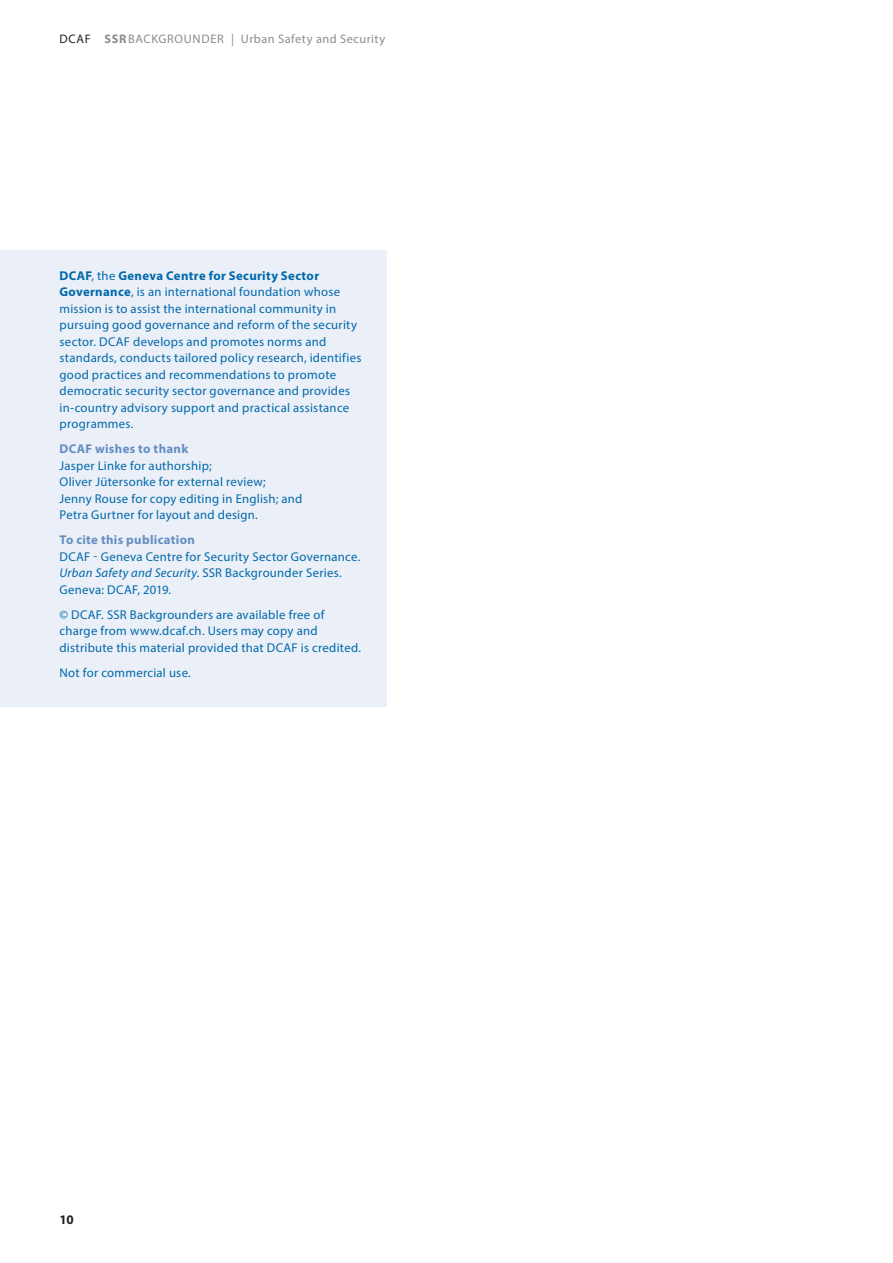
<style>
.page{position:relative;width:893px;height:1263px;background:#fff}
.page>*{position:absolute;margin:0;border:0;box-sizing:border-box;transform-origin:0 0}
.t1{font:700 13.2px "Myriad Pro";color:#231f20}
._5_Graf_Tab_GS{font:12.75px/16.5px "Myriad Pro";letter-spacing:.02em;color:#0069ab}
.t2{font:12.3px "Myriad Pro";letter-spacing:.04em;color:#8a8c8f}
.s1{color:#231f20}
.s2{font-weight:700}
.s3{font-weight:700;color:#648ec3}
.s4{font-style:italic}
</style>
<div class="page">
<div style="left:0;top:251px;width:387px;height:456px;background:#ebeff7"></div>
<p class="t2" style="left:60px;top:32px;width:327px"><span class="s1">DCAF</span> <span class="s2">SSR</span>BACKGROUNDER | Urban Safety and Security</p>
<p class="_5_Graf_Tab_GS" style="left:60px;top:267px;width:303px"><span class="s2">DCAF</span>, the <span class="s2">Geneva Centre for Security Sector Governance</span>, is an international foundation whose mission is to assist the international community in pursuing good governance and reform of the security sector. DCAF develops and promotes norms and standards, conducts tailored policy research, identifies good practices and recommendations to promote democratic security sector governance and provides in-country advisory support and practical assistance programmes.</p>
<p class="_5_Graf_Tab_GS" style="left:60px;top:440px;width:244px"><span class="s3">DCAF wishes to thank<br></span>Jasper Linke for authorship;<br>Oliver Jütersonke for external review;<br>Jenny Rouse for copy editing in English; and Petra Gurtner for layout and design.</p>
<p class="_5_Graf_Tab_GS" style="left:60px;top:531px;width:302px"><span class="s3">To cite this publication<br></span>DCAF - Geneva Centre for Security Sector Governance.<br><span class="s4">Urban Safety and Security</span>. SSR Backgrounder Series.<br>Geneva: DCAF, 2019.</p>
<p class="_5_Graf_Tab_GS" style="left:60px;top:606px;width:303px">© DCAF. SSR Backgrounders are available free of charge from www.dcaf.ch. Users may copy and distribute this material provided that DCAF is credited.</p>
<p class="_5_Graf_Tab_GS" style="left:60px;top:664px;width:133px">Not for commercial use.</p>
<p class="t1" style="left:60px;top:1210px;width:16px">10</p>
</div>
